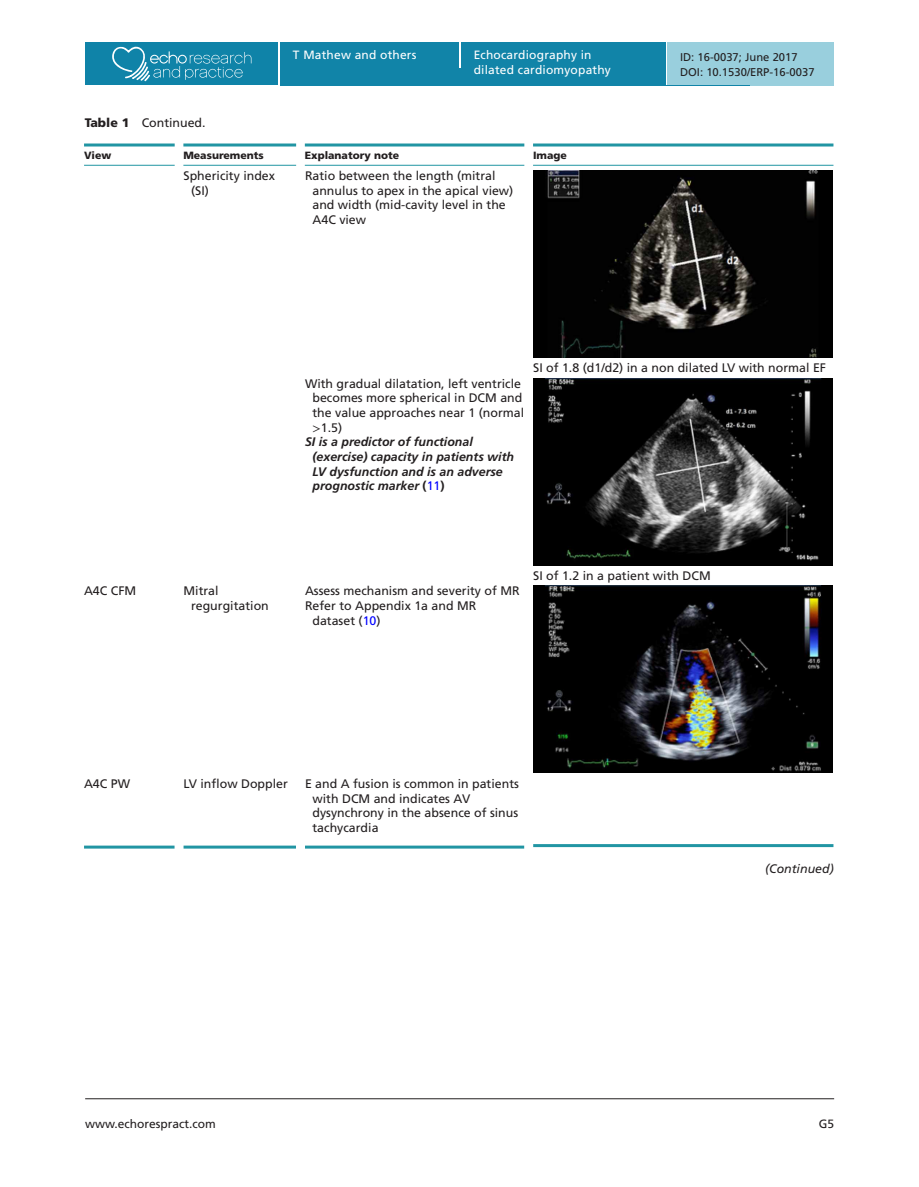
<style>
.page{position:relative;width:919px;height:1187px;background:#fff}
.page>*{position:absolute;margin:0;border:0;box-sizing:border-box;transform-origin:0 0}
.t1{font:12.3px/14.7px "Frutiger LT Std";color:#231f20}
.t2{font:italic 700 12.3px "Frutiger LT Std";color:#231f20}
.t3{font:italic 12.3px "Frutiger LT Std";color:#231f20}
.t4{font:12px/14.7px "Frutiger LT Std";letter-spacing:.015em;color:#fff}
.t5{font:12px "Frutiger LT Std";color:#231f20}
.t6{font:11.25px/14.5px "Frutiger LT Std";color:#231f20}
.t7{font:900 10.5px "Frutiger LT Std";color:#231f20}
.s1{font-weight:900}
.s2{font-family:"STIX General"}
.s3{font-style:normal}
.s4{font-weight:400;font-style:normal;color:#00f}
.s5{color:#00f}
</style>
<div class="page">
<div style="left:85px;top:43px;width:193px;height:42px;background:#0f83a8"></div>
<svg style="left:112px;top:46px;width:139px;height:36px"></svg>
<div style="left:280px;top:51px;width:553px;height:34px;background:#1184a8"></div>
<div style="left:280px;top:43px;width:179px;height:8px;background:#1184a8"></div>
<hr style="left:459px;top:43px;width:2px;height:25px;background:#fff">
<div style="left:461px;top:43px;width:204px;height:42px;background:#1184a8"></div>
<hr style="left:665px;top:43px;width:2px;height:42px;background:#fff">
<div style="left:667px;top:43px;width:82px;height:42px;background:#99cfdd"></div>
<div style="left:749px;top:68px;width:84px;height:17px;background:#99cfdd"></div>
<div style="left:749px;top:43px;width:84px;height:25px;background:#99cfdd"></div>
<hr style="left:85px;top:1098px;width:749px;height:1px;background:#231f20">
<hr style="left:84px;top:143px;width:91px;height:3px;background:#2195a3">
<hr style="left:84px;top:165px;width:91px;height:1px;background:#2195a3">
<hr style="left:183px;top:143px;width:113px;height:3px;background:#2195a3">
<hr style="left:183px;top:165px;width:113px;height:1px;background:#2195a3">
<hr style="left:305px;top:143px;width:219px;height:3px;background:#2195a3">
<hr style="left:305px;top:165px;width:219px;height:1px;background:#2195a3">
<hr style="left:533px;top:143px;width:300px;height:3px;background:#2195a3">
<hr style="left:533px;top:165px;width:300px;height:1px;background:#2195a3">
<img style="left:533px;top:171px;width:299px;height:187px">
<img style="left:533px;top:378px;width:299px;height:187px">
<img style="left:533px;top:586px;width:299px;height:186px">
<hr style="left:84px;top:845px;width:90px;height:3px;background:#2195a3">
<hr style="left:183px;top:845px;width:113px;height:3px;background:#2195a3">
<hr style="left:305px;top:845px;width:219px;height:3px;background:#2195a3">
<hr style="left:533px;top:844px;width:300px;height:3px;background:#2195a3">
<p class="t1" style="left:85px;top:115px;width:122px"><span class="s1">Table 1</span> Continued.</p>
<p class="t4" style="left:293px;top:48px;width:125px">T Mathew and others</p>
<p class="t6" style="left:680px;top:50px;width:136px">ID: 16-0037; June 2017<br>DOI: 10.1530/ERP-16-0037</p>
<p class="t4" style="left:473px;top:48px;width:139px">Echocardiography in dilated cardiomyopathy</p>
<p class="t7" style="left:84px;top:149px;width:29px">View</p>
<p class="t7" style="left:183px;top:149px;width:82px">Measurements</p>
<p class="t7" style="left:305px;top:149px;width:96px">Explanatory note</p>
<p class="t7" style="left:533px;top:149px;width:35px">Image</p>
<p class="t1" style="left:191px;top:169px;width:85px;text-indent:-7px">Sphericity index (SI)</p>
<p class="t1" style="left:312px;top:169px;width:202px;text-indent:-7px">Ratio between the length (mitral annulus to apex in the apical view) and width (mid-cavity level in the<br>A4C view</p>
<p class="t1" style="left:305px;top:376px;width:217px">With gradual dilatation, left ventricle</p>
<p class="t1" style="left:312px;top:391px;width:211px">becomes more spherical in DCM and</p>
<p class="t1" style="left:312px;top:405px;width:213px">the value approaches near 1 (normal</p>
<p class="t1" style="left:312px;top:420px;width:31px"><span class="s2">&gt;</span>1.5)</p>
<p class="t2" style="left:305px;top:435px;width:169px">SI is a predictor of functional</p>
<p class="t2" style="left:312px;top:449px;width:203px">(exercise) capacity in patients with</p>
<p class="t2" style="left:312px;top:464px;width:192px">LV dysfunction and is an adverse</p>
<p class="t2" style="left:312px;top:478px;width:134px">prognostic marker <span class="s3">(</span><span class="s4">11</span><span class="s3">)</span></p>
<p class="t1" style="left:533px;top:361px;width:294px">SI of 1.8 (d1/d2) in a non dilated LV with normal EF</p>
<p class="t1" style="left:84px;top:583px;width:54px">A4C CFM</p>
<p class="t1" style="left:191px;top:583px;width:79px;text-indent:-7px">Mitral regurgitation</p>
<p class="t1" style="left:305px;top:583px;width:216px">Assess mechanism and severity of MR</p>
<p class="t1" style="left:305px;top:598px;width:173px">Refer to Appendix 1a and MR</p>
<p class="t1" style="left:312px;top:613px;width:70px">dataset (<span class="s5">10</span>)</p>
<p class="t1" style="left:533px;top:568px;width:179px">SI of 1.2 in a patient with DCM</p>
<p class="t1" style="left:84px;top:776px;width:48px">A4C PW</p>
<p class="t1" style="left:183px;top:776px;width:106px">LV inflow Doppler</p>
<p class="t1" style="left:312px;top:776px;width:208px;text-indent:-7px">E and A fusion is common in patients with DCM and indicates AV dysynchrony in the absence of sinus tachycardia</p>
<p class="t3" style="left:765px;top:861px;width:70px">(Continued)</p>
<p class="t5" style="left:85px;top:1117px;width:132px">www.echorespract.com</p>
<p class="t5" style="left:818px;top:1117px;width:17px">G5</p>
</div>
